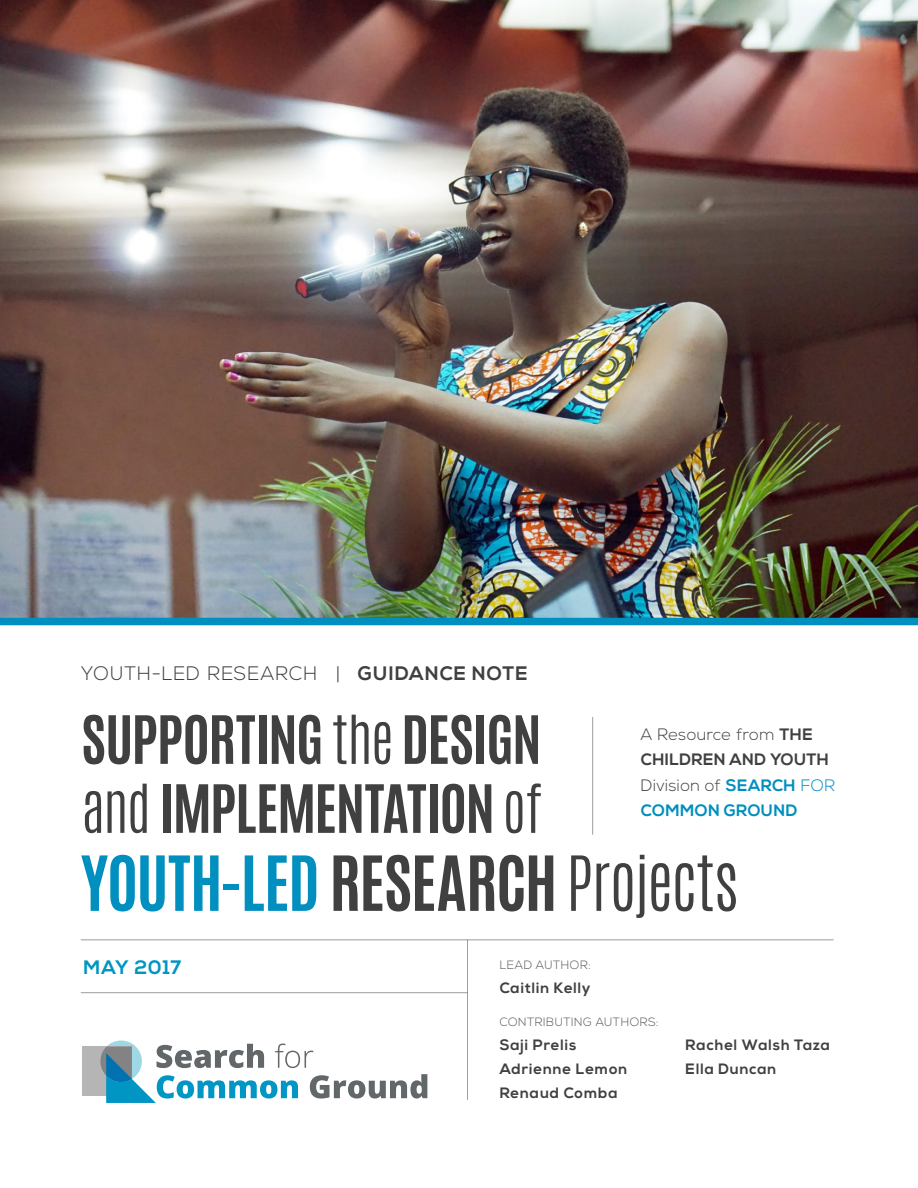
<style>
.page{position:relative;width:918px;height:1188px;background:#fff}
.page>*{position:absolute;margin:0;border:0;box-sizing:border-box;transform-origin:0 0}
.t1{font:700 64.5px "Antonio";letter-spacing:-.02em;color:#008fbe}
.t2{font:700 56.55px/69px "Antonio";letter-spacing:-.03em;color:#404040}
.t3{font:300 19.5px "Nexa";letter-spacing:.05em;color:#404040}
.t4{font:700 19.5px "Nexa";letter-spacing:.05em;color:#0095c3}
.t5{font:300 16.5px/25.5px "Nexa";letter-spacing:.015em;color:#404040}
.t6{font:700 15px/24px "Nexa";letter-spacing:.06em;color:#404040}
.t7{font:300 12px "Nexa";letter-spacing:.04em;color:#58595b}
.s1{font-style:inherit}
.s2{font-weight:700}
.s3{font-weight:300}
.s4{color:#404040}
.s5{font-weight:300;color:#404040}
.s6{font-weight:700;color:#008fbe}
.s7{color:#008fbe}
</style>
<div class="page">
<img style="left:0;top:0;width:918px;height:618px">
<div style="left:0;top:618px;width:918px;height:7px;background:#008fbe"></div>
<hr style="left:592px;top:717px;width:1px;height:118px;background:#58595b">
<div style="left:100px;top:1041px;width:42px;height:41px;background:#9fd8e5;border-radius:50%"></div>
<div style="left:82px;top:1047px;width:50px;height:49px;background:#b5b5b5"></div>
<svg style="left:100px;top:1044px;width:327px;height:59px"></svg>
<hr style="left:467px;top:940px;width:1px;height:160px;background:#58595b">
<hr style="left:81px;top:992px;width:386px;height:1px;background:#58595b">
<hr style="left:81px;top:940px;width:753px;height:1px;background:#58595b">
<h3 class="t3" style="left:81px;top:662px;width:448px">YOUTH-LED RESEARCH <span class="s1">|</span> <span class="s2">GUIDANCE NOTE</span></h3>
<h2 class="t2" style="left:81px;top:706px;width:462px">SUPPORTING <span class="s3">the</span> DESIGN <span class="s3">and</span> IMPLEMENTATION <span class="s3">of</span></h2>
<h1 class="t1" style="left:81px;top:835px;width:660px">YOUTH-LED <span class="s4">RESEARCH</span> <span class="s5">Projects</span></h1>
<p class="t5" style="left:641px;top:722px;width:196px">A Resource from <span class="s2">THE<br>CHILDREN AND YOUTH<br></span>Division of <span class="s6">SEARCH</span> <span class="s7">FOR<br></span><span class="s6">COMMON GROUND</span></p>
<h3 class="t4" style="left:83px;top:956px;width:100px">MAY 2017</h3>
<p class="t7" style="left:500px;top:958px;width:93px">LEAD AUTHOR:</p>
<p class="t6" style="left:500px;top:976px;width:92px">Caitlin Kelly</p>
<p class="t7" style="left:500px;top:1015px;width:161px">CONTRIBUTING AUTHORS:</p>
<p class="t6" style="left:500px;top:1034px;width:129px">Saji Prelis<br>Adrienne Lemon<br>Renaud Comba</p>
<p class="t6" style="left:686px;top:1034px;width:146px">Rachel Walsh Taza<br>Ella Duncan</p>
</div>
